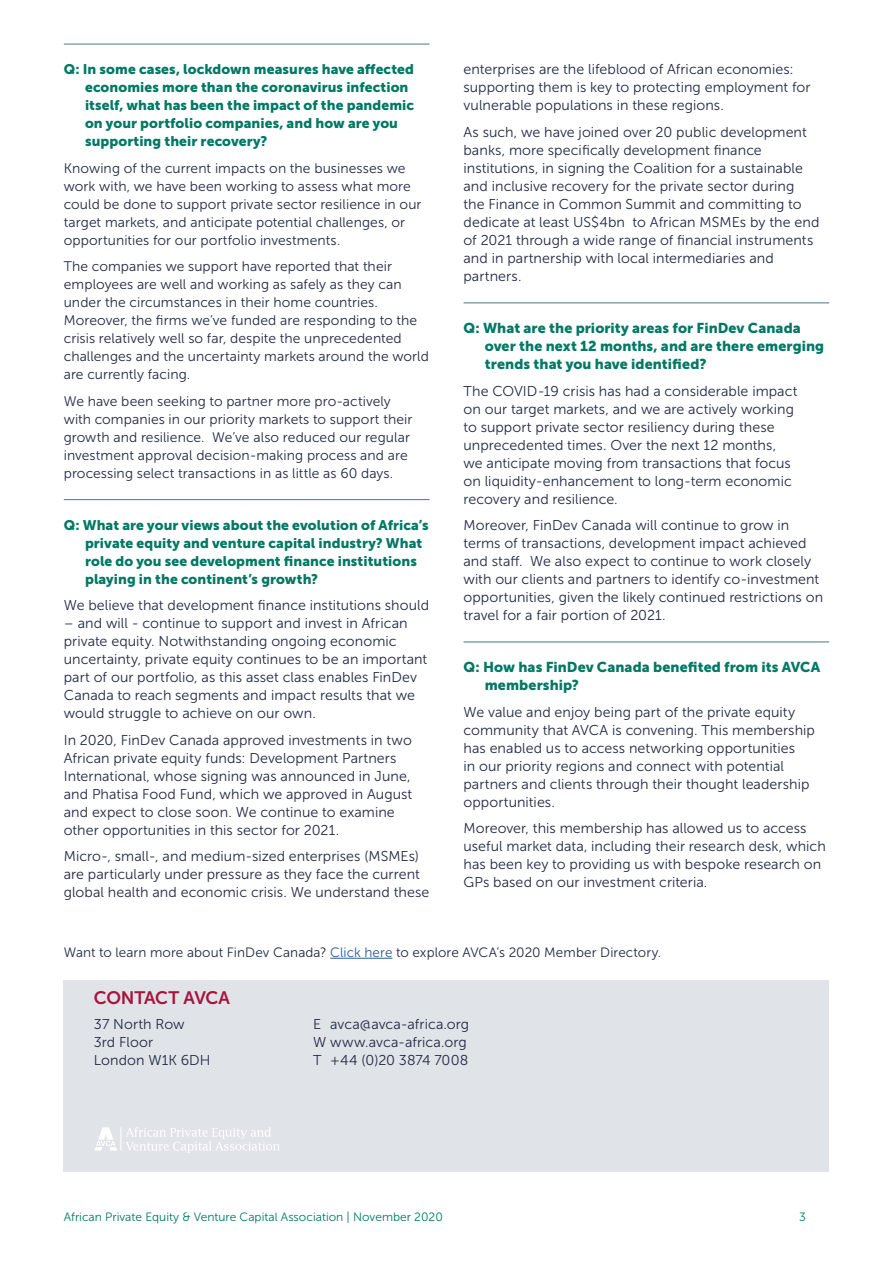
<style>
.page{position:relative;width:893px;height:1263px;background:#fff}
.page>*{position:absolute;margin:0;border:0;box-sizing:border-box;transform-origin:0 0}
.t1{font:18px "Museo Sans 700";letter-spacing:-.025em;color:#a6143e}
.t2{font:14.25px/18px "Museo Sans 300";letter-spacing:.005em;color:#222944}
.t3{font:14.25px/18px "Museo Sans 900";letter-spacing:.005em;color:#007864}
.t4{font:13.8px/18px "Museo Sans 300";letter-spacing:.005em;color:#222944}
.t5{font:13.8px/18px "Museo Sans 900";letter-spacing:.005em;color:#007864}
.t6{font:13.5px "Museo Sans 300";letter-spacing:.005em;color:#222944}
.t7{font:12px "Museo Sans 300";color:#007864}
.s1{color:#275b9b}
</style>
<div class="page">
<hr style="left:64px;top:44px;width:365px;height:1px;background:#457b7d">
<hr style="left:64px;top:499px;width:365px;height:1px;background:#457b7d">
<hr style="left:463px;top:302px;width:366px;height:1px;background:#457b7d">
<hr style="left:463px;top:641px;width:366px;height:1px;background:#457b7d">
<hr style="left:330px;top:958px;width:62px;height:1px;background:#275b9b">
<div style="left:64px;top:980px;width:765px;height:191px;background:#e0e4e8"></div>
<svg style="left:95px;top:1127px;width:184px;height:26px"></svg>
<p class="t5" style="left:85px;top:60px;width:331px;text-indent:-21px">Q: In some cases, lockdown measures have affected economies more than the coronavirus infection itself, what has been the impact of the pandemic on your portfolio companies, and how are you supporting their recovery?</p>
<p class="t4" style="left:64px;top:159px;width:359px">Knowing of the current impacts on the businesses we work with, we have been working to assess what more could be done to support private sector resilience in our target markets, and anticipate potential challenges, or opportunities for our portfolio investments.</p>
<p class="t4" style="left:64px;top:258px;width:367px">The companies we support have reported that their employees are well and working as safely as they can under the circumstances in their home countries.<br>Moreover, the firms we’ve funded are responding to the crisis relatively well so far, despite the unprecedented challenges and the uncertainty markets around the world are currently facing.</p>
<p class="t4" style="left:64px;top:392px;width:350px">We have been seeking to partner more pro-actively with companies in our priority markets to support their growth and resilience. We’ve also reduced our regular investment approval decision-making process and are processing select transactions in as little as 60 days.</p>
<p class="t5" style="left:85px;top:516px;width:345px;text-indent:-21px">Q: What are your views about the evolution of Africa’s private equity and venture capital industry? What role do you see development finance institutions playing in the continent’s growth?</p>
<p class="t2" style="left:64px;top:596px;width:367px">We believe that development finance institutions should</p>
<p class="t2" style="left:64px;top:614px;width:365px">– and will - continue to support and invest in African private equity. Notwithstanding ongoing economic uncertainty, private equity continues to be an important part of our portfolio, as this asset class enables FinDev Canada to reach segments and impact results that we would struggle to achieve on our own.</p>
<p class="t2" style="left:64px;top:731px;width:350px">In 2020, FinDev Canada approved investments in two African private equity funds: Development Partners International, whose signing was announced in June, and Phatisa Food Fund, which we approved in August and expect to close soon. We continue to examine other opportunities in this sector for 2021.</p>
<p class="t2" style="left:64px;top:847px;width:367px">Micro-, small-, and medium-sized enterprises (MSMEs) are particularly under pressure as they face the current global health and economic crisis. We understand these</p>
<p class="t2" style="left:463px;top:61px;width:349px">enterprises are the lifeblood of African economies: supporting them is key to protecting employment for vulnerable populations in these regions.</p>
<p class="t2" style="left:463px;top:123px;width:357px">As such, we have joined over 20 public development banks, more specifically development finance institutions, in signing the Coalition for a sustainable and inclusive recovery for the private sector during<br>the Finance in Common Summit and committing to dedicate at least US$4bn to African MSMEs by the end of 2021 through a wide range of financial instruments and in partnership with local intermediaries and partners.</p>
<p class="t3" style="left:485px;top:319px;width:341px;text-indent:-21px">Q: What are the priority areas for FinDev Canada over the next 12 months, and are there emerging trends that you have identified?</p>
<p class="t2" style="left:463px;top:382px;width:336px">The COVID-19 crisis has had a considerable impact on our target markets, and we are actively working to support private sector resiliency during these unprecedented times. Over the next 12 months, we anticipate moving from transactions that focus on liquidity-enhancement to long-term economic recovery and resilience.</p>
<p class="t2" style="left:463px;top:516px;width:361px">Moreover, FinDev Canada will continue to grow in terms of transactions, development impact achieved and staff. We also expect to continue to work closely with our clients and partners to identify co-investment opportunities, given the likely continued restrictions on travel for a fair portion of 2021.</p>
<p class="t3" style="left:485px;top:658px;width:337px;text-indent:-21px">Q: How has FinDev Canada benefited from its AVCA membership?</p>
<p class="t2" style="left:463px;top:703px;width:353px">We value and enjoy being part of the private equity community that AVCA is convening. This membership has enabled us to access networking opportunities<br>in our priority regions and connect with potential partners and clients through their thought leadership opportunities.</p>
<p class="t2" style="left:463px;top:819px;width:364px">Moreover, this membership has allowed us to access useful market data, including their research desk, which has been key to providing us with bespoke research on GPs based on our investment criteria.</p>
<p class="t6" style="left:64px;top:945px;width:599px">Want to learn more about FinDev Canada? <span class="s1">Click here</span> to explore AVCA’s 2020 Member Directory.</p>
<p class="t1" style="left:94px;top:987px;width:138px">CONTACT AVCA</p>
<p class="t2" style="left:94px;top:1015px;width:118px">37 North Row<br>3rd Floor<br>London W1K 6DH</p>
<p class="t2" style="left:313px;top:1015px;width:157px">E avca@avca-africa.org<br>W www.avca-africa.org<br>T +44 (0)20 3874 7008</p>
<p class="t7" style="left:64px;top:1210px;width:381px">African Private Equity &amp; Venture Capital Association | November 2020</p>
<p class="t7" style="left:799px;top:1210px;width:8px">3</p>
</div>
